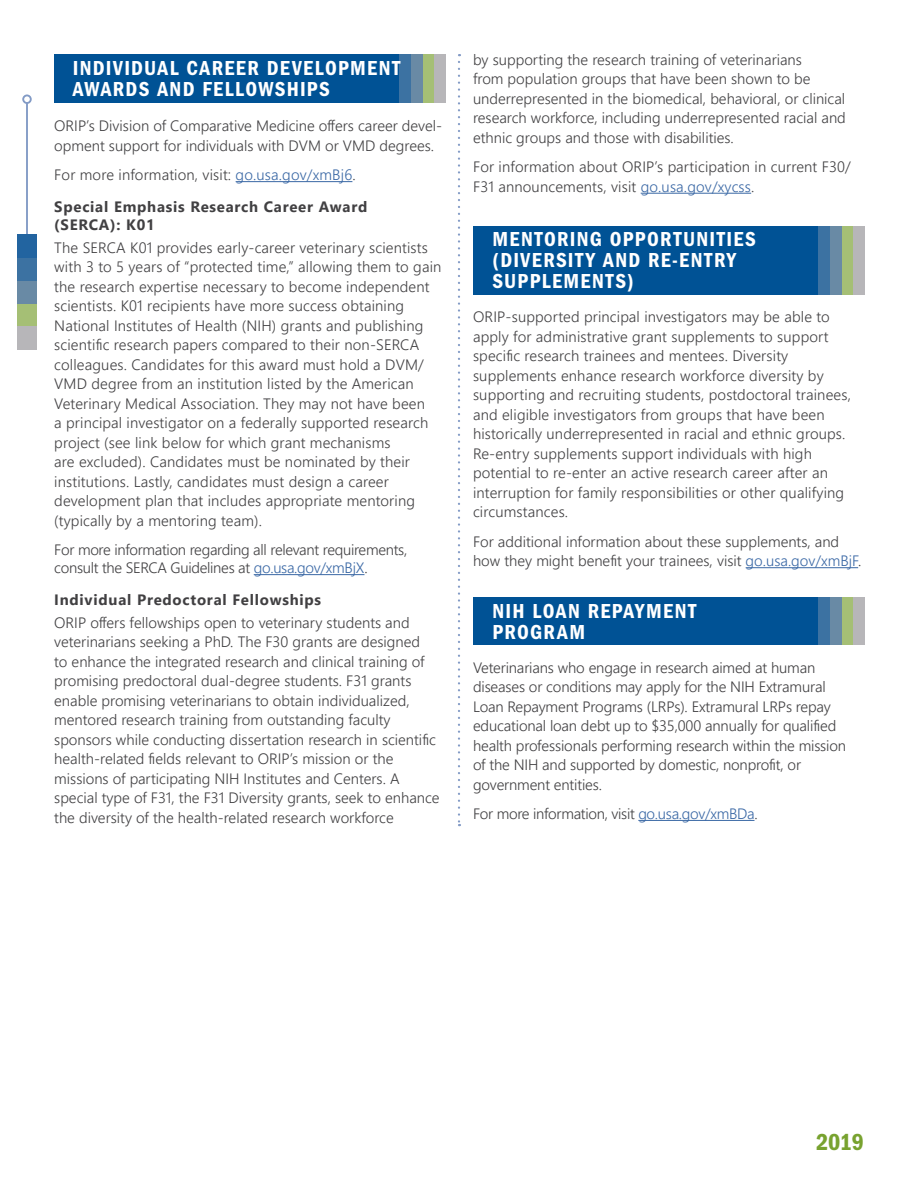
<style>
.page{position:relative;width:918px;height:1188px;background:#fff}
.page>*{position:absolute;margin:0;border:0;box-sizing:border-box;transform-origin:0 0}
.t1{font:24px "ITC Franklin Gothic Std Dm Cd";color:#78a22f}
.t2{font:21px/21px "ITC Franklin Gothic Std Dm Cd";letter-spacing:.065em;color:#fff}
.t3{font:300 15px/19.5px "Segoe UI";color:#414042}
.t4{font:300 15px/18.8px "Segoe UI";letter-spacing:-.02em;color:#414042}
.t5{font:700 15px/31.5px "Segoe UI";letter-spacing:.05em;color:#414042}
.s1{font-weight:300}
.s2{font-weight:300;color:#3a68a5}
.s3{color:#3a68a5}
</style>
<div class="page">
<hr style="left:638px;top:820px;width:117px;height:1px;background:#3a68a5">
<hr style="left:746px;top:567px;width:112px;height:1px;background:#3a68a5">
<div style="left:805px;top:597px;width:48px;height:48px;background:#a5bf75"></div>
<div style="left:805px;top:226px;width:48px;height:69px;background:#a5bf75"></div>
<svg style="left:829px;top:597px;width:12px;height:48px"></svg>
<svg style="left:829px;top:226px;width:12px;height:69px"></svg>
<svg style="left:817px;top:597px;width:12px;height:48px"></svg>
<svg style="left:817px;top:226px;width:12px;height:69px"></svg>
<div style="left:853px;top:597px;width:11px;height:48px;background:#b7b6b9"></div>
<div style="left:853px;top:226px;width:11px;height:69px;background:#b7b6b9"></div>
<div style="left:473px;top:597px;width:344px;height:48px;background:#005295"></div>
<div style="left:473px;top:226px;width:344px;height:69px;background:#005295"></div>
<svg style="left:458px;top:62px;width:2px;height:764px"></svg>
<div style="left:386px;top:54px;width:48px;height:49px;background:#a5bf75"></div>
<svg style="left:410px;top:54px;width:12px;height:49px"></svg>
<svg style="left:398px;top:54px;width:12px;height:49px"></svg>
<div style="left:434px;top:54px;width:11px;height:49px;background:#b7b6b9"></div>
<div style="left:54px;top:54px;width:344px;height:49px;background:#005295"></div>
<hr style="left:236px;top:181px;width:116px;height:1px;background:#3a68a5">
<hr style="left:254px;top:574px;width:110px;height:1px;background:#3a68a5">
<hr style="left:26px;top:103px;width:2px;height:237px;background:#839bc6">
<div style="left:22px;top:95px;width:10px;height:9px;border:2px solid #839bc6;border-radius:50%"></div>
<div style="left:17px;top:234px;width:20px;height:93px;background:#a5bf75"></div>
<div style="left:17px;top:234px;width:20px;height:69px;background:#698aa5"></div>
<div style="left:17px;top:234px;width:20px;height:46px;background:#3c72a2"></div>
<div style="left:17px;top:326px;width:20px;height:23px;background:#b7b6b9"></div>
<div style="left:17px;top:234px;width:20px;height:23px;background:#1e62a0"></div>
<hr style="left:641px;top:193px;width:110px;height:1px;background:#3a68a5">
<h2 class="t2" style="left:73px;top:57px;width:329px">INDIVIDUAL CAREER DEVELOPMENT<br>AWARDS AND FELLOWSHIPS</h2>
<p class="t3" style="left:54px;top:115px;width:389px">ORIP’s Division of Comparative Medicine offers career devel&shy;opment support for individuals with DVM or VMD degrees.</p>
<p class="t5" style="left:54px;top:158px;width:315px"><span class="s1">For more information, visit:</span> <span class="s2">go.usa.gov/xmBj6</span><span class="s1">.<br></span>Special Emphasis Research Career Award</p>
<p class="t5" style="left:54px;top:208px;width:102px">(SERCA): K01</p>
<p class="t3" style="left:54px;top:236px;width:389px">The SERCA K01 provides early-career veterinary scientists with 3 to 5 years of “protected time,” allowing them to gain the research expertise necessary to become independent scientists. K01 recipients have more success obtaining National Institutes of Health (NIH) grants and publishing scientific research papers compared to their non-SERCA colleagues. Candidates for this award must hold a DVM/ VMD degree from an institution listed by the American Veterinary Medical Association. They may not have been<br>a principal investigator on a federally supported research project (see link below for which grant mechanisms<br>are excluded). Candidates must be nominated by their institutions. Lastly, candidates must design a career development plan that includes appropriate mentoring (typically by a mentoring team).</p>
<p class="t4" style="left:54px;top:538px;width:355px">For more information regarding all relevant requirements, consult the SERCA Guidelines at <span class="s3">go.usa.gov/xmBjX</span>.</p>
<p class="t5" style="left:54px;top:583px;width:268px">Individual Predoctoral Fellowships</p>
<p class="t3" style="left:54px;top:611px;width:387px">ORIP offers fellowships open to veterinary students and veterinarians seeking a PhD. The F30 grants are designed<br>to enhance the integrated research and clinical training of promising predoctoral dual-degree students. F31 grants enable promising veterinarians to obtain individualized, mentored research training from outstanding faculty sponsors while conducting dissertation research in scientific health-related fields relevant to ORIP’s mission or the missions of participating NIH Institutes and Centers. A special type of F31, the F31 Diversity grants, seek to enhance the diversity of the health-related research workforce</p>
<p class="t3" style="left:473px;top:48px;width:374px">by supporting the research training of veterinarians<br>from population groups that have been shown to be underrepresented in the biomedical, behavioral, or clinical research workforce, including underrepresented racial and ethnic groups and those with disabilities.</p>
<p class="t3" style="left:473px;top:156px;width:379px">For information about ORIP’s participation in current F30/<br>F31 announcements, visit <span class="s3">go.usa.gov/xycss</span>.</p>
<h2 class="t2" style="left:492px;top:229px;width:265px">MENTORING OPPORTUNITIES (DIVERSITY AND RE-ENTRY<br>SUPPLEMENTS)</h2>
<p class="t3" style="left:473px;top:306px;width:379px">ORIP-supported principal investigators may be able to apply for administrative grant supplements to support specific research trainees and mentees. Diversity supplements enhance research workforce diversity by supporting and recruiting students, postdoctoral trainees, and eligible investigators from groups that have been historically underrepresented in racial and ethnic groups.<br>Re-entry supplements support individuals with high potential to re-enter an active research career after an interruption for family responsibilities or other qualifying circumstances.</p>
<p class="t3" style="left:473px;top:530px;width:390px">For additional information about these supplements, and how they might benefit your trainees, visit <span class="s3">go.usa.gov/xmBjF</span>.</p>
<h2 class="t2" style="left:492px;top:601px;width:205px">NIH LOAN REPAYMENT<br>PROGRAM</h2>
<p class="t3" style="left:473px;top:656px;width:375px">Veterinarians who engage in research aimed at human diseases or conditions may apply for the NIH Extramural Loan Repayment Programs (LRPs). Extramural LRPs repay educational loan debt up to $35,000 annually for qualified health professionals performing research within the mission of the NIH and supported by domestic, nonprofit, or government entities.</p>
<p class="t4" style="left:473px;top:803px;width:286px">For more information, visit <span class="s3">go.usa.gov/xmBDa</span>.</p>
<h1 class="t1" style="left:816px;top:1129px;width:49px">2019</h1>
</div>
